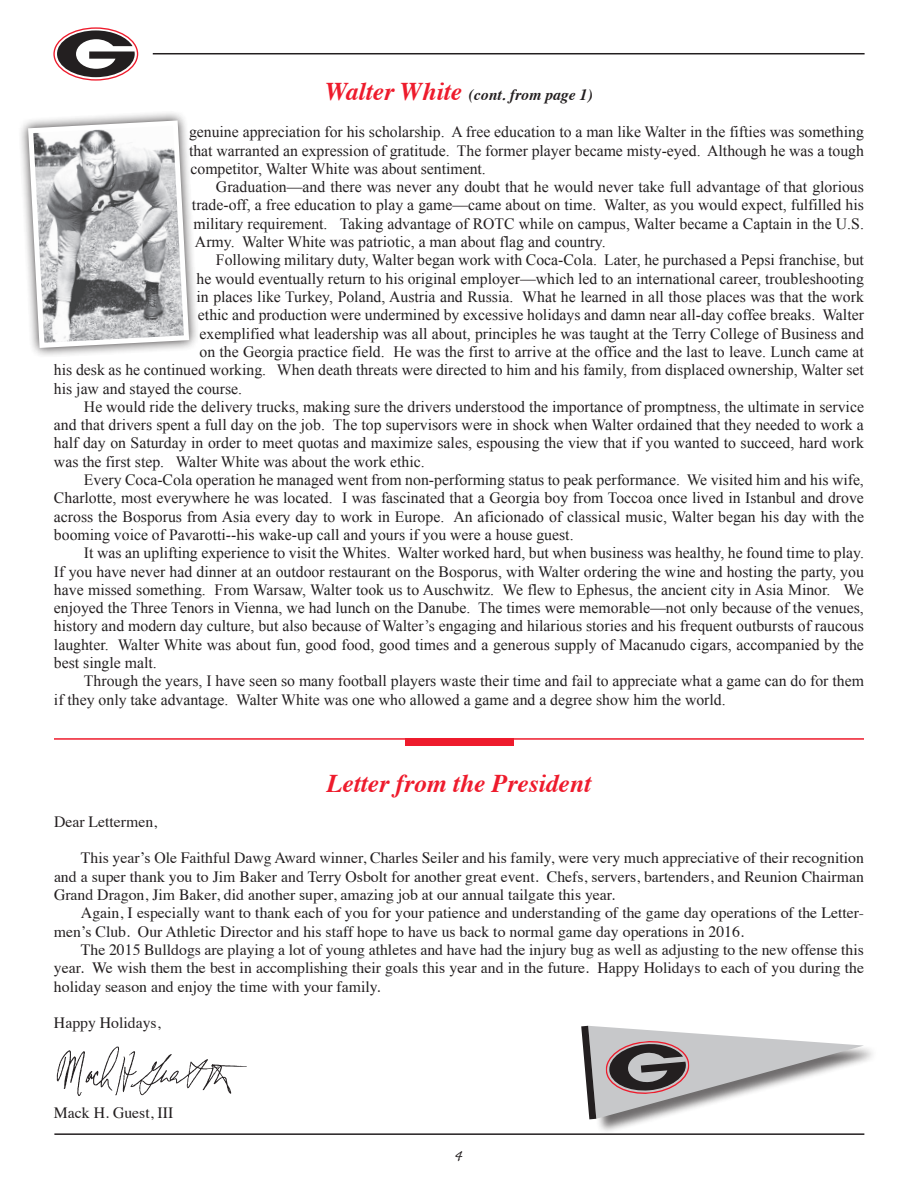
<style>
.page{position:relative;width:918px;height:1188px;background:#fff}
.page>*{position:absolute;margin:0;border:0;box-sizing:border-box;transform-origin:0 0}
.t1{font:italic 700 25.5px "Times";color:#ee1b2c}
.t2{font:19.5px "Caflisch Script";color:#231f20}
.t3{font:15.75px/18.3px "Times New Roman";color:#231f20;text-align:justify}
.t4{font:15.75px/18.5px "Times";color:#231f20;text-align:justify}
.t5{font:italic 700 15.75px "Times";color:#231f20}
.s1{font-size:25.5px;color:#ee1b2c}
</style>
<div class="page">
<hr style="left:153px;top:53px;width:712px;height:1px;background:#231f20">
<div style="left:53px;top:27px;width:85px;height:54px;border:1px solid #ee1b2c;border-radius:50%"></div>
<svg style="left:57px;top:30px;width:78px;height:47px"></svg>
<hr style="left:54px;top:1133px;width:810px;height:2px;background:#231f20">
<div style="left:18px;top:110px;width:182px;height:248px;background:#231f20;opacity:.88"></div>
<svg style="left:25px;top:118px;width:167px;height:233px"></svg>
<hr style="left:54px;top:738px;width:810px;height:2px;background:#ee1b2c">
<div style="left:405px;top:738px;width:108px;height:7px;background:#ee1b2c"></div>
<img style="left:56px;top:1046px;width:191px;height:50px">
<div style="left:589px;top:1027px;width:290px;height:108px;background:#231f20;opacity:.65"></div>
<svg style="left:581px;top:1026px;width:283px;height:93px"></svg>
<p class="t5" style="left:325px;top:80px;width:269px"><span class="s1">Walter White</span> (cont. from page 1)</p>
<p class="t3" style="left:189px;top:123px;width:676px">genuine appreciation for his scholarship. A free education to a man like Walter in the fifties was something that warranted an expression of gratitude. The former player became misty-eyed. Although he was a tough competitor, Walter White was about sentiment.</p>
<p class="t3" style="left:192px;top:178px;width:673px;text-indent:24px">Graduation—and there was never any doubt that he would never take full advantage of that glorious trade-off, a free education to play a game—came about on time. Walter, as you would expect, fulfilled his military requirement. Taking advantage of ROTC while on campus, Walter became a Captain in the U.S.<br>Army. Walter White was patriotic, a man about flag and country.</p>
<p class="t3" style="left:216px;top:251px;width:649px">Following military duty, Walter began work with Coca-Cola. Later, he purchased a Pepsi franchise, but</p>
<p class="t3" style="left:196px;top:269px;width:669px">he would eventually return to his original employer—which led to an international career, troubleshooting</p>
<p class="t3" style="left:196px;top:287px;width:669px">in places like Turkey, Poland, Austria and Russia. What he learned in all those places was that the work</p>
<p class="t3" style="left:198px;top:306px;width:667px">ethic and production were undermined by excessive holidays and damn near all-day coffee breaks. Walter</p>
<p class="t3" style="left:199px;top:324px;width:666px">exemplified what leadership was all about, principles he was taught at the Terry College of Business and</p>
<p class="t3" style="left:199px;top:342px;width:666px">on the Georgia practice field. He was the first to arrive at the office and the last to leave. Lunch came at</p>
<p class="t3" style="left:54px;top:361px;width:811px">his desk as he continued working. When death threats were directed to him and his family, from displaced ownership, Walter set</p>
<p class="t3" style="left:54px;top:379px;width:190px">his jaw and stayed the course.</p>
<p class="t3" style="left:84px;top:397px;width:782px">He would ride the delivery trucks, making sure the drivers understood the importance of promptness, the ultimate in service</p>
<p class="t3" style="left:54px;top:415px;width:811px">and that drivers spent a full day on the job. The top supervisors were in shock when Walter ordained that they needed to work a</p>
<p class="t3" style="left:54px;top:434px;width:811px">half day on Saturday in order to meet quotas and maximize sales, espousing the view that if you wanted to succeed, hard work</p>
<p class="t3" style="left:54px;top:452px;width:372px">was the first step. Walter White was about the work ethic.</p>
<p class="t3" style="left:84px;top:470px;width:781px">Every Coca-Cola operation he managed went from non-performing status to peak performance. We visited him and his wife,</p>
<p class="t3" style="left:54px;top:489px;width:811px">Charlotte, most everywhere he was located. I was fascinated that a Georgia boy from Toccoa once lived in Istanbul and drove</p>
<p class="t3" style="left:54px;top:507px;width:812px">across the Bosporus from Asia every day to work in Europe. An aficionado of classical music, Walter began his day with the</p>
<p class="t3" style="left:54px;top:525px;width:521px">booming voice of Pavarotti--his wake-up call and yours if you were a house guest.</p>
<p class="t3" style="left:84px;top:544px;width:782px">It was an uplifting experience to visit the Whites. Walter worked hard, but when business was healthy, he found time to play.</p>
<p class="t3" style="left:54px;top:562px;width:811px">If you have never had dinner at an outdoor restaurant on the Bosporus, with Walter ordering the wine and hosting the party, you</p>
<p class="t3" style="left:54px;top:580px;width:811px">have missed something. From Warsaw, Walter took us to Auschwitz. We flew to Ephesus, the ancient city in Asia Minor. We</p>
<p class="t3" style="left:54px;top:598px;width:811px">enjoyed the Three Tenors in Vienna, we had lunch on the Danube. The times were memorable—not only because of the venues,</p>
<p class="t3" style="left:54px;top:617px;width:811px">history and modern day culture, but also because of Walter’s engaging and hilarious stories and his frequent outbursts of raucous</p>
<p class="t3" style="left:54px;top:635px;width:811px">laughter. Walter White was about fun, good food, good times and a generous supply of Macanudo cigars, accompanied by the</p>
<p class="t3" style="left:54px;top:653px;width:104px">best single malt.</p>
<p class="t3" style="left:84px;top:672px;width:781px">Through the years, I have seen so many football players waste their time and fail to appreciate what a game can do for them</p>
<p class="t3" style="left:54px;top:690px;width:673px">if they only take advantage. Walter White was one who allowed a game and a degree show him the world.</p>
<h1 class="t1" style="left:327px;top:759px;width:266px">Letter from the President</h1>
<p class="t4" style="left:54px;top:811px;width:105px">Dear Lettermen,</p>
<p class="t4" style="left:54px;top:847px;width:811px;text-indent:27px">This year’s Ole Faithful Dawg Award winner, Charles Seiler and his family, were very much appreciative of their recognition and a super thank you to Jim Baker and Terry Osbolt for another great event. Chefs, servers, bartenders, and Reunion Chairman Grand Dragon, Jim Baker, did another super, amazing job at our annual tailgate this year.</p>
<p class="t4" style="left:54px;top:902px;width:812px;text-indent:27px">Again, I especially want to thank each of you for your patience and understanding of the game day operations of the Letter&shy;men’s Club. Our Athletic Director and his staff hope to have us back to normal game day operations in 2016.</p>
<p class="t4" style="left:54px;top:939px;width:812px;text-indent:27px">The 2015 Bulldogs are playing a lot of young athletes and have had the injury bug as well as adjusting to the new offense this year. We wish them the best in accomplishing their goals this year and in the future. Happy Holidays to each of you during the holiday season and enjoy the time with your family.</p>
<p class="t4" style="left:54px;top:1012px;width:108px">Happy Holidays,</p>
<p class="t4" style="left:54px;top:1102px;width:121px">Mack H. Guest, III</p>
<p class="t2" style="left:454px;top:1145px;width:9px">4</p>
</div>
